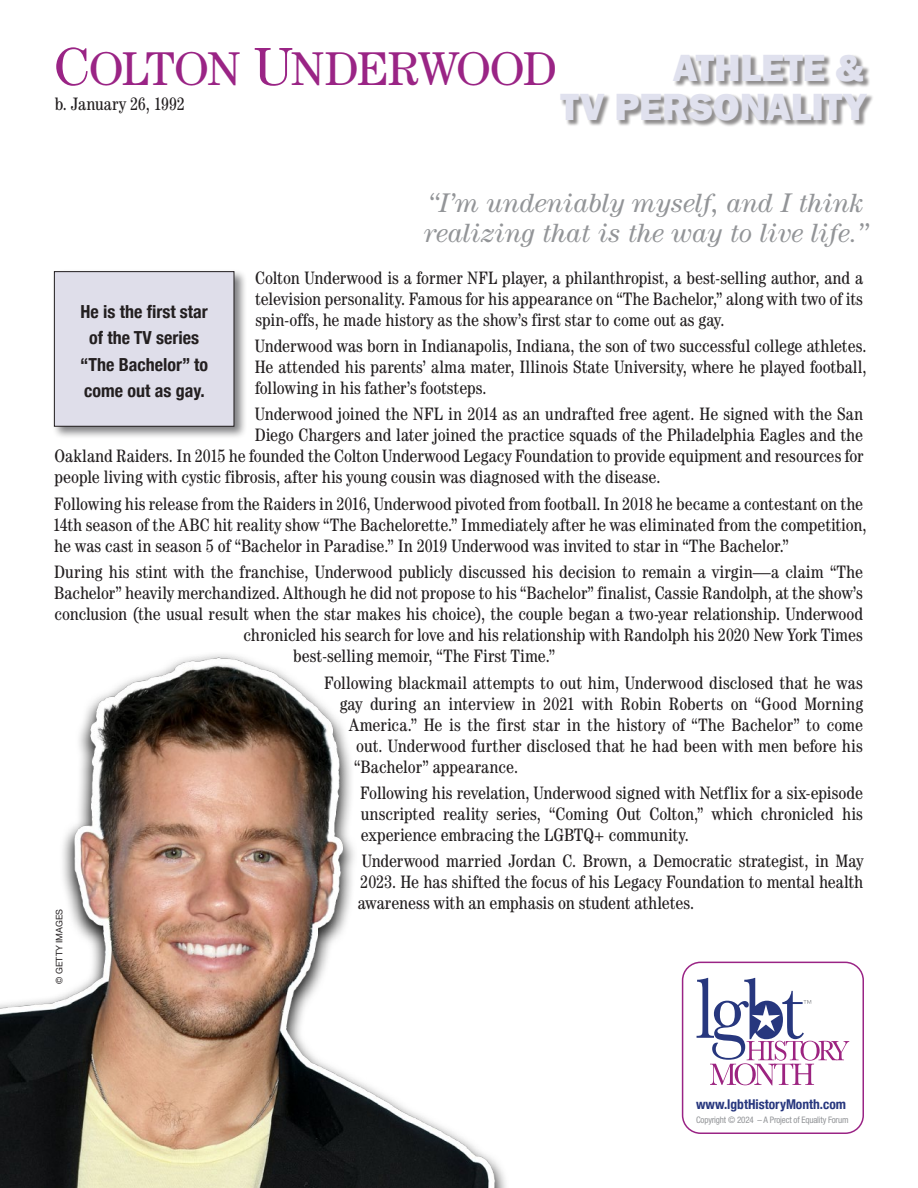
<style>
.page{position:relative;width:918px;height:1188px;background:#fff}
.page>*{position:absolute;margin:0;border:0;box-sizing:border-box;transform-origin:0 0}
.t1{font:47.55px "Century Book SC880";letter-spacing:-.02em;color:#9a2485}
.t2{font:800 39px/39px "Franklin Gothic";letter-spacing:-.005em;color:#e0e1ee;text-align:right}
.t3{font:italic 27px/30px "Century Std";color:#939598}
._2016_Bio_Text{font:condensed 18px/21px "Century";color:#231f20;text-align:justify}
.t4{font:700 condensed 18px/26.2px "Helvetica Neue";color:#231f20;text-align:center}
.b_d__dates{font:condensed 18px "Century";color:#231f20}
.t5{font:700 condensed 13.5px "Helvetica Neue";color:#27377e}
.t6{font:condensed 9px "Helvetica Neue LT Std";letter-spacing:-.02em;color:#939598}
.t7{font:9px "Helvetica Neue";color:#231f20}
.s1{font-size:54px}
</style>
<div class="page">
<img style="left:0;top:654px;width:506px;height:534px">
<div style="left:682px;top:962px;width:182px;height:172px;border:2px solid #9a2485;border-radius:18px"></div>
<svg style="left:697px;top:978px;width:152px;height:107px"></svg>
<div style="left:560px;top:55px;width:314px;height:72px;background:#231f20;opacity:.5"></div>
<div style="left:52px;top:269px;width:196px;height:170px;background:#000007;opacity:.5"></div>
<div style="left:54px;top:272px;width:180px;height:154px;background:#dfdeea"></div>
<div style="left:54px;top:271px;width:180px;height:156px;border:1px solid #231f20"></div>
<p class="t1" style="left:54px;top:41px;width:501px"><span class="s1">C</span>OLTON <span class="s1">U</span>NDERWOOD</p>
<p class="b_d__dates" style="left:55px;top:94px;width:132px">b. January 26, 1992</p>
<p class="t2" style="left:561px;top:49px;width:307px">ATHLETE &amp;<br>TV PERSONALITY</p>
<p class="t3" style="left:424px;top:187px;width:446px">“I’m undeniably myself, and I think realizing that is the way to live life.”</p>
<p class="_2016_Bio_Text" style="left:255px;top:267px;width:609px">Colton Underwood is a former NFL player, a philanthropist, a best-selling author, and a television personality. Famous for his appearance on “The Bachelor,” along with two of its spin-offs, he made history as the show’s first star to come out as gay.</p>
<p class="_2016_Bio_Text" style="left:255px;top:335px;width:613px">Underwood was born in Indianapolis, Indiana, the son of two successful college athletes.<br>He attended his parents’ alma mater, Illinois State University, where he played football, following in his father’s footsteps.</p>
<p class="_2016_Bio_Text" style="left:255px;top:404px;width:610px">Underwood joined the NFL in 2014 as an undrafted free agent. He signed with the San</p>
<p class="_2016_Bio_Text" style="left:255px;top:425px;width:610px">Diego Chargers and later joined the practice squads of the Philadelphia Eagles and the</p>
<p class="_2016_Bio_Text" style="left:55px;top:446px;width:811px">Oakland Raiders. In 2015 he founded the Colton Underwood Legacy Foundation to provide equipment and resources for</p>
<p class="_2016_Bio_Text" style="left:55px;top:467px;width:607px">people living with cystic fibrosis, after his young cousin was diagnosed with the disease.</p>
<p class="_2016_Bio_Text" style="left:53px;top:493px;width:815px;text-align:left">Following his release from the Raiders in 2016, Underwood pivoted from football. In 2018 he became a contestant on the<br>14th season of the ABC hit reality show “The Bachelorette.” Immediately after he was eliminated from the competition, he was cast in season 5 of “Bachelor in Paradise.” In 2019 Underwood was invited to star in “The Bachelor.”</p>
<p class="_2016_Bio_Text" style="left:54px;top:561px;width:810px">During his stint with the franchise, Underwood publicly discussed his decision to remain a virgin—a claim “The</p>
<p class="_2016_Bio_Text" style="left:54px;top:582px;width:810px">Bachelor” heavily merchandized. Although he did not propose to his “Bachelor” finalist, Cassie Randolph, at the show’s</p>
<p class="_2016_Bio_Text" style="left:55px;top:603px;width:810px">conclusion (the usual result when the star makes his choice), the couple began a two-year relationship. Underwood</p>
<p class="_2016_Bio_Text" style="left:244px;top:624px;width:621px">chronicled his search for love and his relationship with Randolph his 2020 New York Times</p>
<p class="_2016_Bio_Text" style="left:293px;top:645px;width:263px">best-selling memoir, “The First Time.”</p>
<p class="_2016_Bio_Text" style="left:324px;top:672px;width:540px">Following blackmail attempts to out him, Underwood disclosed that he was</p>
<p class="_2016_Bio_Text" style="left:340px;top:693px;width:525px">gay during an interview in 2021 with Robin Roberts on “Good Morning</p>
<p class="_2016_Bio_Text" style="left:349px;top:714px;width:516px">America.” He is the first star in the history of “The Bachelor” to come</p>
<p class="_2016_Bio_Text" style="left:356px;top:735px;width:508px">out. Underwood further disclosed that he had been with men before his</p>
<p class="_2016_Bio_Text" style="left:354px;top:756px;width:166px">“Bachelor” appearance.</p>
<p class="_2016_Bio_Text" style="left:360px;top:782px;width:504px">Following his revelation, Underwood signed with Netflix for a six-episode unscripted reality series, “Coming Out Colton,” which chronicled his experience embracing the LGBTQ+ community.</p>
<p class="_2016_Bio_Text" style="left:358px;top:851px;width:507px">Underwood married Jordan C. Brown, a Democratic strategist, in May 2023. He has shifted the focus of his Legacy Foundation to mental health awareness with an emphasis on student athletes.</p>
<p class="t4" style="left:80px;top:297px;width:129px">He is the first star of the TV series “The Bachelor” to come out as gay.</p>
<p class="t7" style="left:53px;top:984px;width:76px;rotate:-90deg">© GETTY IMAGES</p>
<p class="t5" style="left:696px;top:1093px;width:152px">www.lgbtHistoryMonth.com</p>
<p class="t6" style="left:696px;top:1115px;width:154px">Copyright © 2024 – A Project of Equality Forum</p>
</div>
